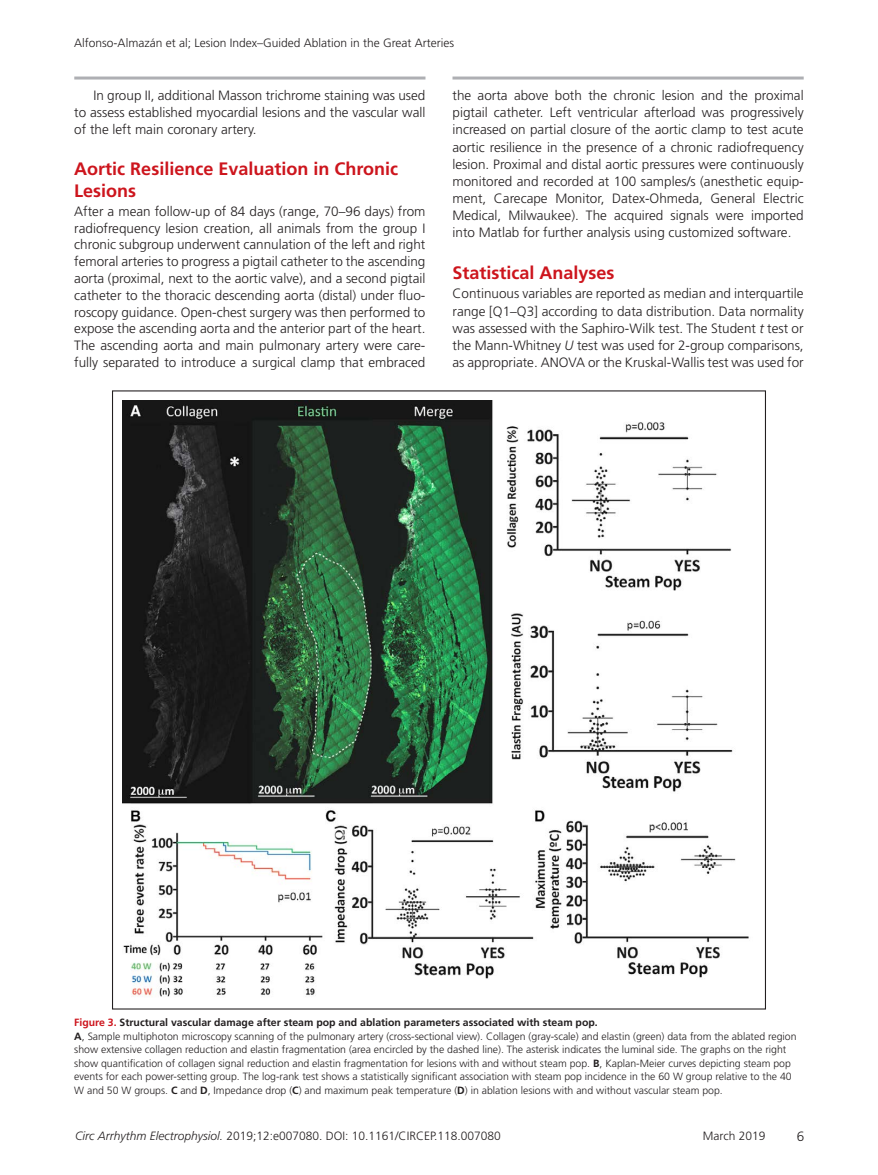
<style>
.page{position:relative;width:878px;height:1175px;background:#fff}
.page>*{position:absolute;margin:0;border:0;box-sizing:border-box;transform-origin:0 0}
.t1{font:700 18px/21.3px "Frutiger LT Std";color:#cd151d}
.t2{font:300 13.5px/17.1px "Frutiger LT Std";color:#231f20;text-align:justify}
.t3{font:300 12px "Frutiger LT Std";color:#231f20}
.t4{font:300 10.5px/13.5px "Frutiger LT Std";color:#231f20}
.s1{font-style:italic}
.s2{font-weight:700;color:#cd151d}
.s3{font-weight:700}
</style>
<div class="page">
<svg style="left:74px;top:76px;width:351px;height:4px"></svg>
<svg style="left:452px;top:76px;width:351px;height:4px"></svg>
<svg style="left:112px;top:390px;width:654px;height:620px"></svg>
<p class="t3" style="left:74px;top:36px;width:381px">Alfonso-Almazán et al; Lesion Index–Guided Ablation in the Great Arteries</p>
<p class="t2" style="left:74px;top:87px;width:353px;text-indent:19px">In group II, additional Masson trichrome staining was used to assess established myocardial lesions and the vascular wall of the left main coronary artery.</p>
<h1 class="t1" style="left:74px;top:158px;width:325px">Aortic Resilience Evaluation in Chronic<br>Lesions</h1>
<p class="t2" style="left:74px;top:203px;width:353px">After a mean follow-up of 84 days (range, 70–96 days) from radiofrequency lesion creation, all animals from the group I chronic subgroup underwent cannulation of the left and right femoral arteries to progress a pigtail catheter to the ascending aorta (proximal, next to the aortic valve), and a second pigtail catheter to the thoracic descending aorta (distal) under fluo&shy;roscopy guidance. Open-chest surgery was then performed to expose the ascending aorta and the anterior part of the heart.<br>The ascending aorta and main pulmonary artery were care&shy;fully separated to introduce a surgical clamp that embraced</p>
<p class="t2" style="left:452px;top:87px;width:353px">the aorta above both the chronic lesion and the proximal pigtail catheter. Left ventricular afterload was progressively increased on partial closure of the aortic clamp to test acute aortic resilience in the presence of a chronic radiofrequency lesion. Proximal and distal aortic pressures were continuously monitored and recorded at 100 samples/s (anesthetic equip&shy;ment, Carecape Monitor, Datex-Ohmeda, General Electric Medical, Milwaukee). The acquired signals were imported into Matlab for further analysis using customized software.</p>
<h1 class="t1" style="left:452px;top:262px;width:164px">Statistical Analyses</h1>
<p class="t2" style="left:452px;top:285px;width:353px">Continuous variables are reported as median and interquartile range [Q1–Q3] according to data distribution. Data normality was assessed with the Saphiro-Wilk test. The Student <span class="s1">t</span> test or the Mann-Whitney <span class="s1">U</span> test was used for 2-group comparisons, as appropriate. ANOVA or the Kruskal-Wallis test was used for</p>
<p class="t4" style="left:74px;top:1016px;width:723px"><span class="s2">Figure 3.</span> <span class="s3">Structural vascular damage after steam pop and ablation parameters associated with steam pop.<br>A</span>, Sample multiphoton microscopy scanning of the pulmonary artery (cross-sectional view). Collagen (gray-scale) and elastin (green) data from the ablated region show extensive collagen reduction and elastin fragmentation (area encircled by the dashed line). The asterisk indicates the luminal side. The graphs on the right show quantification of collagen signal reduction and elastin fragmentation for lesions with and without steam pop. <span class="s3">B</span>, Kaplan-Meier curves depicting steam pop events for each power-setting group. The log-rank test shows a statistically significant association with steam pop incidence in the 60 W group relative to the 40<br>W and 50 W groups. <span class="s3">C</span> and <span class="s3">D</span>, Impedance drop (<span class="s3">C</span>) and maximum peak temperature (<span class="s3">D</span>) in ablation lesions with and without vascular steam pop.</p>
<p class="t3" style="left:75px;top:1128px;width:427px"><span class="s1">Circ Arrhythm Electrophysiol.</span> 2019;12:e007080. DOI: 10.1161/CIRCEP.118.007080</p>
<p class="t3" style="left:703px;top:1128px;width:64px">March 2019</p>
<p class="t2" style="left:796px;top:1127px;width:9px">6</p>
</div>
